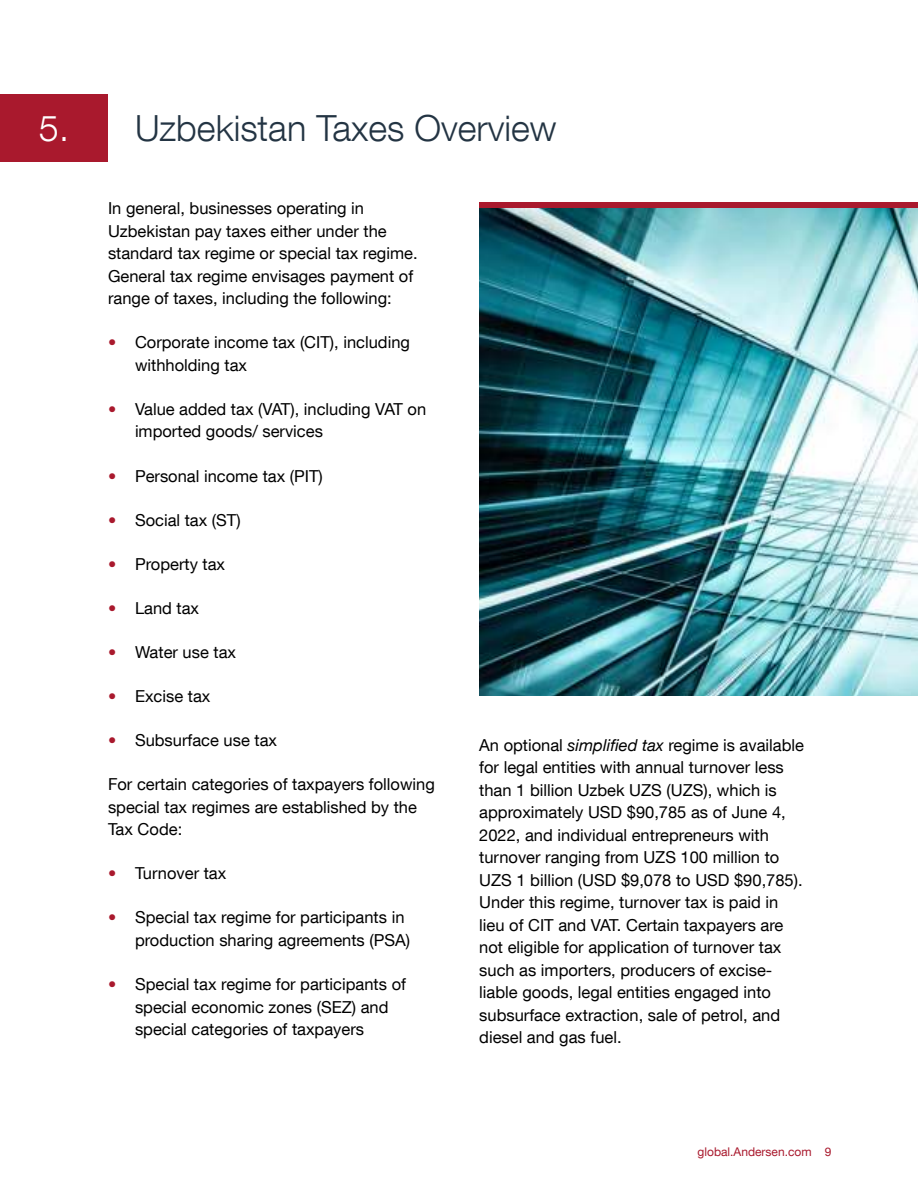
<style>
.page{position:relative;width:918px;height:1188px;background:#fff}
.page>*{position:absolute;margin:0;border:0;box-sizing:border-box;transform-origin:0 0}
.t1{font:300 36px "Helvetica Neue LT Com";color:#233443}
.t2{font:16.5px/22.5px "Helvetica Neue LT Com";color:#000}
.t3{font:12px "Helvetica Neue LT Com";color:#a9192d}
.s1{color:#fff}
.s2{color:#a9192d}
.s3{font-style:italic}
</style>
<div class="page">
<div style="left:0;top:94px;width:108px;height:68px;background:#a9192d"></div>
<img style="left:479px;top:208px;width:439px;height:488px">
<div style="left:479px;top:203px;width:439px;height:5px;background:#a9192d"></div>
<h1 class="t1" style="left:39px;top:106px;width:519px"><span class="s1">5.</span> Uzbekistan Taxes Overview</h1>
<p class="t2" style="left:108px;top:198px;width:311px">In general, businesses operating in Uzbekistan pay taxes either under the standard tax regime or special tax regime.<br>General tax regime envisages payment of range of taxes, including the following:</p>
<p class="t2" style="left:135px;top:332px;width:277px;text-indent:-27px"><span class="s2">•</span> Corporate income tax (CIT), including withholding tax</p>
<p class="t2" style="left:135px;top:399px;width:293px;text-indent:-27px"><span class="s2">•</span> Value added tax (VAT), including VAT on imported goods/ services</p>
<p class="t2" style="left:108px;top:466px;width:216px"><span class="s2">•</span> Personal income tax (PIT)</p>
<p class="t2" style="left:108px;top:510px;width:134px"><span class="s2">•</span> Social tax (ST)</p>
<p class="t2" style="left:108px;top:554px;width:119px"><span class="s2">•</span> Property tax</p>
<p class="t2" style="left:108px;top:598px;width:93px"><span class="s2">•</span> Land tax</p>
<p class="t2" style="left:108px;top:642px;width:130px"><span class="s2">•</span> Water use tax</p>
<p class="t2" style="left:108px;top:686px;width:104px"><span class="s2">•</span> Excise tax</p>
<p class="t2" style="left:108px;top:730px;width:171px"><span class="s2">•</span> Subsurface use tax</p>
<p class="t2" style="left:108px;top:774px;width:328px">For certain categories of taxpayers following special tax regimes are established by the<br>Tax Code:</p>
<p class="t2" style="left:108px;top:863px;width:120px"><span class="s2">•</span> Turnover tax</p>
<p class="t2" style="left:135px;top:907px;width:277px;text-indent:-27px"><span class="s2">•</span> Special tax regime for participants in production sharing agreements (PSA)</p>
<p class="t2" style="left:135px;top:974px;width:273px;text-indent:-27px"><span class="s2">•</span> Special tax regime for participants of special economic zones (SEZ) and special categories of taxpayers</p>
<p class="t2" style="left:479px;top:735px;width:326px">An optional <span class="s3">simplified tax</span> regime is available for legal entities with annual turnover less than 1 billion Uzbek UZS (UZS), which is approximately USD $90,785 as of June 4, 2022, and individual entrepreneurs with turnover ranging from UZS 100 million to UZS 1 billion (USD $9,078 to USD $90,785).<br>Under this regime, turnover tax is paid in lieu of CIT and VAT. Certain taxpayers are not eligible for application of turnover tax such as importers, producers of excise&shy;liable goods, legal entities engaged into subsurface extraction, sale of petrol, and diesel and gas fuel.</p>
<p class="t3" style="left:698px;top:1147px;width:136px">global.Andersen.com 9</p>
</div>
